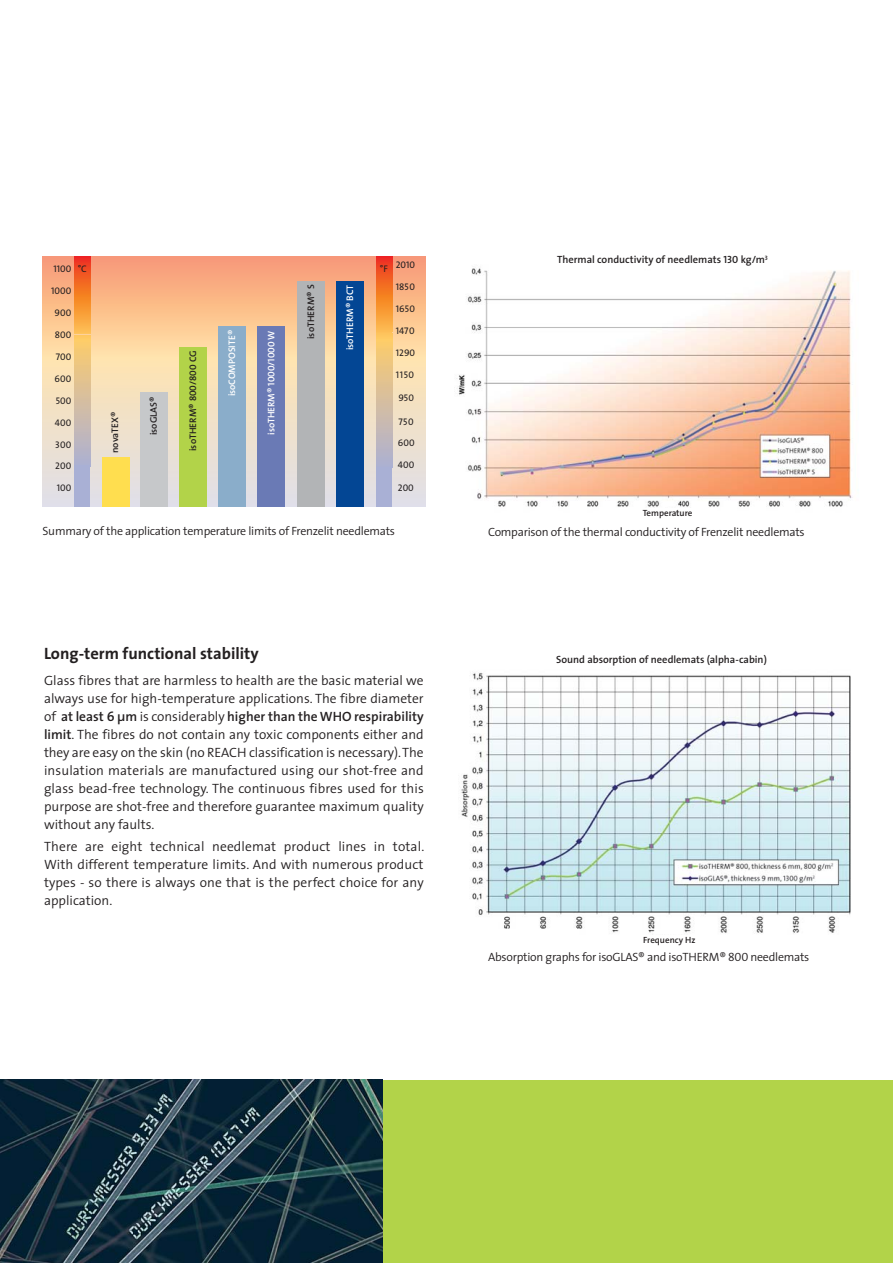
<style>
.page{position:relative;width:893px;height:1263px;background:#fff}
.page>*{position:absolute;margin:0;border:0;box-sizing:border-box;transform-origin:0 0}
.t1{font:700 16.5px "The Sans";color:#231f20}
.t2{font:300 13.5px/18px "The Sans";color:#231f20;text-align:justify}
.t3{font:300 12px "The Sans";letter-spacing:-.02em;color:#231f20}
.t4{font:600 10.5px "The Sans";color:#231f20}
.t5{font:9.6px/21px "The Sans Caps";color:#231f20}
.t6{font:600 9.6px "The Sans";color:#231f20}
.t7{font:600 9.6px "The Sans";color:#fff}
.t8{font:9.6px "The Sans Semi Bold Caps";letter-spacing:-.005em;color:#fff}
.t9{font:600 9px "The Sans";color:#231f20}
.s1{font-family:"The Sans";font-weight:600}
.s2{font-family:"The Sans Semi Bold Caps";font-weight:400}
.s3{font-weight:600}
.s4{font-family:"The Sans Semi Light Caps";font-weight:400}
</style>
<div class="page">
<div style="left:0;top:1080px;width:892px;height:183px;background:#b2d349"></div>
<div style="left:43px;top:255px;width:382px;height:49px;background:linear-gradient(to bottom,#f79679,#f8ba87)"></div>
<div style="left:43px;top:304px;width:382px;height:54px;background:linear-gradient(to bottom,#fabc86,#fadfae)"></div>
<svg style="left:43px;top:357px;width:382px;height:150px;background:#ecdec9"></svg>
<div style="left:258px;top:326px;width:27px;height:181px;background:#6a7ab5"></div>
<div style="left:74px;top:255px;width:16px;height:41px;background:linear-gradient(to bottom,#ed2624,#f58620)"></div>
<div style="left:74px;top:295px;width:16px;height:38px;background:linear-gradient(to bottom,#f5821c,#fdbd56)"></div>
<svg style="left:74px;top:333px;width:16px;height:1px"></svg>
<div style="left:74px;top:334px;width:16px;height:5px;background:#ffc861"></div>
<div style="left:74px;top:339px;width:16px;height:127px;background:linear-gradient(to bottom,#fdcc6c,#acb0d4)"></div>
<div style="left:74px;top:466px;width:16px;height:41px;background:#a9b0d5"></div>
<div style="left:376px;top:255px;width:16px;height:41px;background:linear-gradient(to bottom,#ed2624,#f58520)"></div>
<svg style="left:376px;top:295px;width:16px;height:37px"></svg>
<div style="left:376px;top:332px;width:16px;height:8px;background:#fec65f"></div>
<div style="left:376px;top:339px;width:16px;height:128px;background:linear-gradient(to bottom,#fdcc6b,#adb0d3)"></div>
<div style="left:376px;top:467px;width:16px;height:40px;background:#a9b0d5"></div>
<div style="left:102px;top:457px;width:27px;height:50px;background:#ffde4f"></div>
<div style="left:298px;top:281px;width:27px;height:226px;background:#b2b4b6"></div>
<div style="left:141px;top:393px;width:27px;height:114px;background:#c6c8ca"></div>
<div style="left:179px;top:348px;width:27px;height:159px;background:#b2d349"></div>
<div style="left:336px;top:281px;width:27px;height:226px;background:#034694"></div>
<div style="left:218px;top:326px;width:27px;height:181px;background:#8aadca"></div>
<img style="left:0;top:1080px;width:383px;height:183px">
<img style="left:456px;top:268px;width:397px;height:239px">
<img style="left:461px;top:673px;width:390px;height:262px">
<div style="left:571px;top:251px;width:251px;height:18px;background:#fff"></div>
<p class="t5" style="left:78px;top:258px;width:11px">°C</p>
<p class="t5" style="left:380px;top:255px;width:37px">°F 2010</p>
<p class="t5" style="left:396px;top:276px;width:21px">1850</p>
<p class="t5" style="left:396px;top:298px;width:21px">1650</p>
<p class="t5" style="left:396px;top:320px;width:20px">1470</p>
<p class="t5" style="left:396px;top:342px;width:21px">1290</p>
<p class="t5" style="left:396px;top:364px;width:20px">1150</p>
<p class="t5" style="left:398px;top:387px;width:17px">950</p>
<p class="t5" style="left:398px;top:411px;width:18px">750<br>600</p>
<p class="t5" style="left:398px;top:454px;width:18px">400</p>
<p class="t5" style="left:398px;top:478px;width:17px">200</p>
<p class="t5" style="left:53px;top:258px;width:19px">1100</p>
<p class="t5" style="left:51px;top:280px;width:22px">1000</p>
<p class="t5" style="left:55px;top:302px;width:18px">900</p>
<p class="t5" style="left:55px;top:324px;width:18px">800</p>
<p class="t5" style="left:56px;top:346px;width:17px">700</p>
<p class="t5" style="left:55px;top:368px;width:18px">600</p>
<p class="t5" style="left:56px;top:390px;width:17px">500</p>
<p class="t5" style="left:55px;top:412px;width:18px">400</p>
<p class="t5" style="left:55px;top:434px;width:17px">300</p>
<p class="t5" style="left:55px;top:456px;width:17px">200</p>
<p class="t5" style="left:57px;top:478px;width:16px">100</p>
<p class="t7" style="left:346px;top:350px;width:67px;rotate:-90deg">isoTHERM® BCT</p>
<p class="t6" style="left:307px;top:339px;width:56px;rotate:-90deg">isoTHERM® S</p>
<p class="t7" style="left:228px;top:396px;width:68px;rotate:-90deg">isoCOMPOSITE®</p>
<p class="t8" style="left:265px;top:435px;width:106px;rotate:-90deg"><span class="s1">isoTHERM®</span> 1000/1000 W</p>
<p class="t6" style="left:189px;top:451px;width:102px;rotate:-90deg">isoTHERM® <span class="s2">800/800 CG</span></p>
<p class="t6" style="left:150px;top:435px;width:40px;rotate:-90deg">isoGLAS®</p>
<p class="t6" style="left:111px;top:453px;width:43px;rotate:-90deg">novaTEX®</p>
<p class="t3" style="left:43px;top:527px;width:354px">Summary of the application temperature limits of Frenzelit needlemats</p>
<p class="t1" style="left:44px;top:646px;width:216px">Long-term functional stability</p>
<p class="t2" style="left:44px;top:673px;width:381px">Glass fibres that are harmless to health are the basic material we always use for high-temperature applications. The fibre diameter of <span class="s3">at least 6 μm</span> is considerably <span class="s3">higher than the WHO respirability limit</span>. The fibres do not contain any toxic components either and they are easy on the skin (no REACH classification is necessary). The insulation materials are manufactured using our shot-free and glass bead-free technology. The continuous fibres used for this purpose are shot-free and therefore guarantee maximum quality without any faults.</p>
<p class="t2" style="left:44px;top:839px;width:382px">There are eight technical needlemat product lines in total.<br>With different temperature limits. And with numerous product types - so there is always one that is the perfect choice for any application.</p>
<p class="t4" style="left:557px;top:256px;width:212px">Thermal conductivity of needlemats <span class="s2">130</span> kg/m<sup>3</sup></p>
<p class="t9" style="left:642px;top:509px;width:51px">Temperature</p>
<p class="t3" style="left:488px;top:527px;width:318px">Comparison of the thermal conductivity of Frenzelit needlemats</p>
<p class="t4" style="left:556px;top:655px;width:212px">Sound absorption of needlemats (alpha-cabin)</p>
<p class="t9" style="left:643px;top:936px;width:54px">Frequency Hz</p>
<p class="t3" style="left:488px;top:953px;width:323px">Absorption graphs for isoGLAS® and isoTHERM® <span class="s4">800</span> needlemats</p>
</div>
